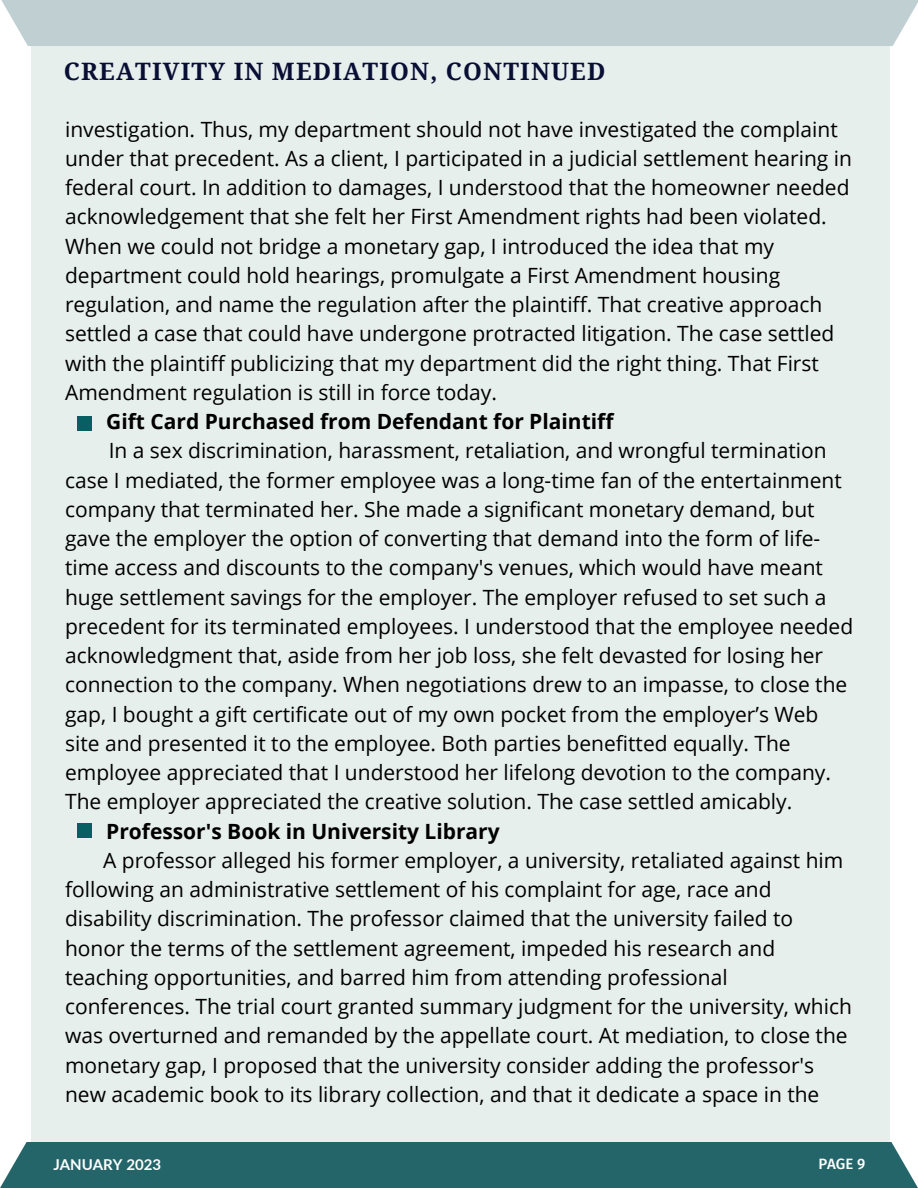
<style>
.page{position:relative;width:918px;height:1188px;background:#fff}
.page>*{position:absolute;margin:0;border:0;box-sizing:border-box;transform-origin:0 0}
.t1{font:700 24px "Droid Serif";letter-spacing:.05em;color:#090f34}
.t2{font:21px/29.2px "Open Sans";color:#000}
.t3{font:700 21px "Open Sans";color:#000}
.t4{font:700 15px "Lato";color:#fff}
.t5{font:500 15px "Fira Sans";color:#fff}
</style>
<div class="page">
<div style="left:31px;top:26px;width:859px;height:1162px;background:#e6efec"></div>
<div style="left:0;top:1142px;width:918px;height:46px;background:#24656a"></div>
<div style="left:1px;top:0;width:917px;height:46px;background:#c0cfd1"></div>
<div style="left:78px;top:416px;width:14px;height:14px;background:#075e63"></div>
<div style="left:78px;top:824px;width:14px;height:14px;background:#075e63"></div>
<p class="t1" style="left:64px;top:57px;width:543px">CREATIVITY IN MEDIATION, CONTINUED</p>
<p class="t2" style="left:65px;top:114px;width:788px">investigation. Thus, my department should not have investigated the complaint under that precedent. As a client, I participated in a judicial settlement hearing in federal court. In addition to damages, I understood that the homeowner needed acknowledgement that she felt her First Amendment rights had been violated.<br>When we could not bridge a monetary gap, I introduced the idea that my department could hold hearings, promulgate a First Amendment housing regulation, and name the regulation after the plaintiff. That creative approach settled a case that could have undergone protracted litigation. The case settled with the plaintiff publicizing that my department did the right thing. That First Amendment regulation is still in force today.</p>
<p class="t2" style="left:65px;top:436px;width:790px;text-indent:44px">In a sex discrimination, harassment, retaliation, and wrongful termination case I mediated, the former employee was a long-time fan of the entertainment company that terminated her. She made a significant monetary demand, but gave the employer the option of converting that demand into the form of life&shy;time access and discounts to the company's venues, which would have meant huge settlement savings for the employer. The employer refused to set such a precedent for its terminated employees. I understood that the employee needed acknowledgment that, aside from her job loss, she felt devasted for losing her connection to the company. When negotiations drew to an impasse, to close the gap, I bought a gift certificate out of my own pocket from the employer’s Web site and presented it to the employee. Both parties benefitted equally. The employee appreciated that I understood her lifelong devotion to the company.<br>The employer appreciated the creative solution. The case settled amicably.</p>
<p class="t2" style="left:65px;top:845px;width:788px;text-indent:38px">A professor alleged his former employer, a university, retaliated against him following an administrative settlement of his complaint for age, race and disability discrimination. The professor claimed that the university failed to honor the terms of the settlement agreement, impeded his research and teaching opportunities, and barred him from attending professional conferences. The trial court granted summary judgment for the university, which was overturned and remanded by the appellate court. At mediation, to close the monetary gap, I proposed that the university consider adding the professor's new academic book to its library collection, and that it dedicate a space in the</p>
<p class="t3" style="left:106px;top:407px;width:509px">Gift Card Purchased from Defendant for Plaintiff</p>
<p class="t3" style="left:106px;top:816px;width:395px">Professor's Book in University Library</p>
<p class="t4" style="left:53px;top:1155px;width:109px">JANUARY 2023</p>
<p class="t5" style="left:818px;top:1155px;width:49px">PAGE 9</p>
</div>
